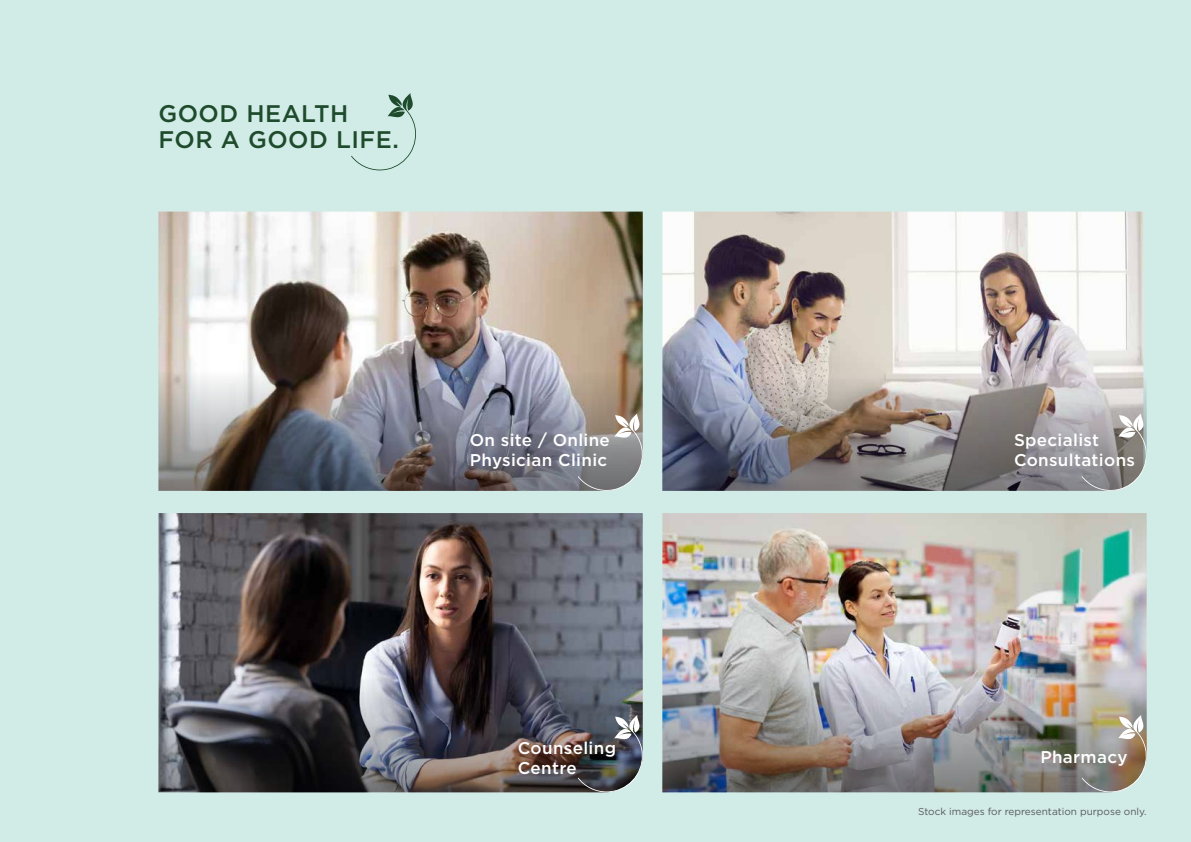
<style>
.page{position:relative;width:1191px;height:842px;background:#d1ebe7}
.page>*{position:absolute;margin:0;border:0;box-sizing:border-box;transform-origin:0 0}
.t1{font:500 24px "Gotham";letter-spacing:.02em;color:#1e4b2c}
.t2{font:500 17px/20.4px "Gotham";letter-spacing:.02em;color:#fff}
.t3{font:10px "Gotham";color:#58595b}
</style>
<div class="page">
<svg style="left:351px;top:93px;width:65px;height:77px"></svg>
<img style="left:158px;top:212px;width:485px;height:142px">
<img style="left:158px;top:354px;width:485px;height:137px">
<svg style="left:578px;top:413px;width:65px;height:78px;background:#959492"></svg>
<img style="left:662px;top:212px;width:481px;height:148px">
<img style="left:662px;top:360px;width:484px;height:131px">
<svg style="left:1081px;top:413px;width:66px;height:78px;background:#9f9e9e"></svg>
<img style="left:158px;top:513px;width:485px;height:147px">
<img style="left:158px;top:660px;width:485px;height:132px">
<img style="left:578px;top:715px;width:65px;height:77px">
<img style="left:662px;top:513px;width:484px;height:131px">
<img style="left:662px;top:644px;width:484px;height:148px">
<svg style="left:1081px;top:715px;width:66px;height:77px;background:#9f988b"></svg>
<h1 class="t1" style="left:158px;top:98px;width:191px">GOOD HEALTH</h1>
<h1 class="t1" style="left:158px;top:124px;width:242px">FOR A GOOD LIFE.</h1>
<p class="t2" style="left:470px;top:429px;width:142px">On site / Online<br>Physician Clinic</p>
<p class="t2" style="left:518px;top:737px;width:100px">Counseling<br>Centre</p>
<p class="t2" style="left:1014px;top:429px;width:123px">Specialist<br>Consultations</p>
<p class="t2" style="left:1040px;top:747px;width:89px">Pharmacy</p>
<p class="t3" style="left:918px;top:806px;width:230px">Stock images for representation purpose only.</p>
</div>
